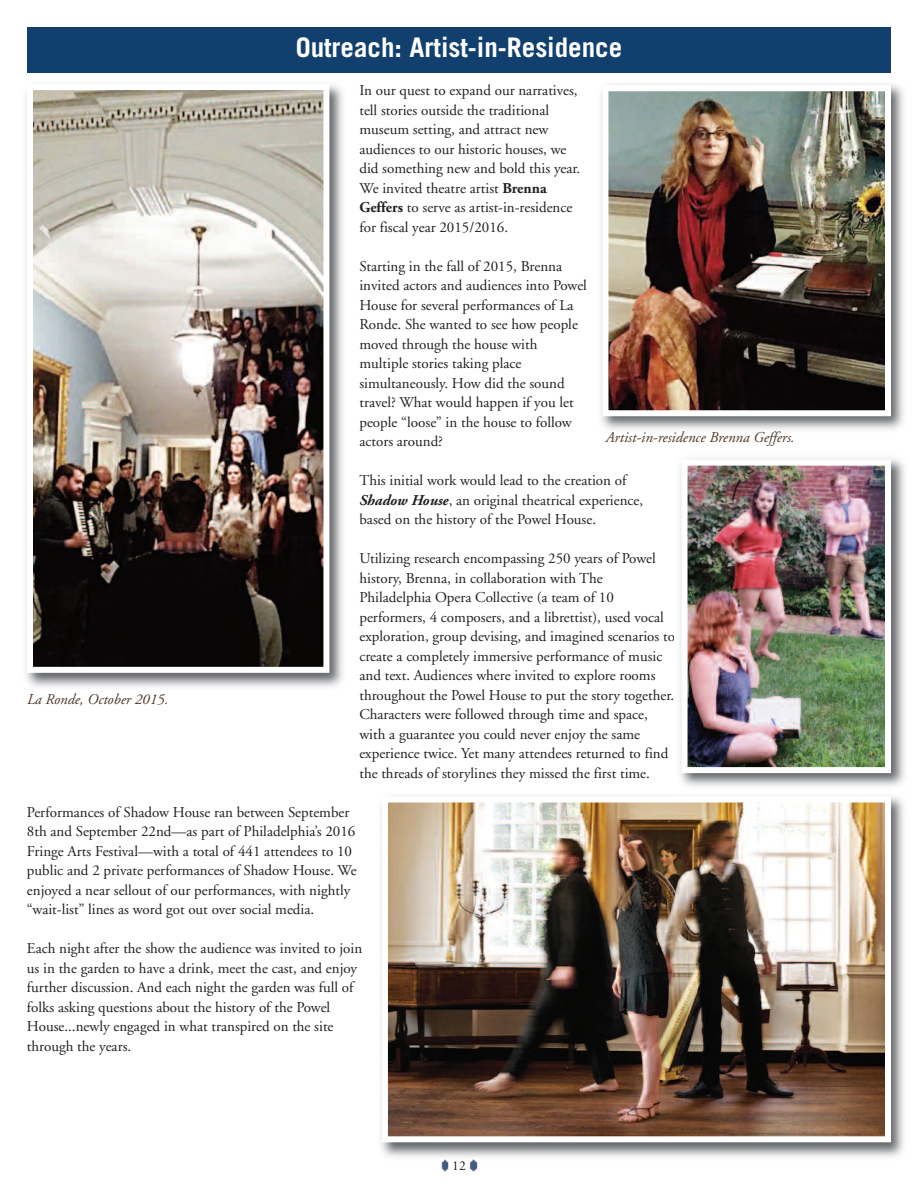
<style>
.page{position:relative;width:918px;height:1188px;background:#fff}
.page>*{position:absolute;margin:0;border:0;box-sizing:border-box;transform-origin:0 0}
.t1{font:700 27px "Trade Gothic";color:#fff}
.t2{font:15px/19.5px "Adobe Garamond";color:#231f20}
.t3{font:italic 15px "Adobe Garamond";color:#4e3726}
.t4{font:13.5px "Adobe Garamond";color:#231f20}
.s1{font-weight:700}
.s2{font-weight:700;font-style:italic}
</style>
<div class="page">
<img style="left:601px;top:84px;width:303px;height:346px">
<img style="left:609px;top:92px;width:275px;height:317px">
<div style="left:602px;top:85px;width:289px;height:331px;border:6px solid #fff"></div>
<img style="left:26px;top:84px;width:317px;height:603px">
<img style="left:34px;top:91px;width:288px;height:575px">
<div style="left:27px;top:84px;width:302px;height:589px;border:6px solid #fff"></div>
<img style="left:381px;top:796px;width:523px;height:361px">
<svg style="left:441px;top:1159px;width:36px;height:13px"></svg>
<img style="left:389px;top:803px;width:495px;height:332px">
<div style="left:382px;top:796px;width:509px;height:346px;border:6px solid #fff"></div>
<img style="left:680px;top:458px;width:225px;height:329px">
<img style="left:689px;top:467px;width:195px;height:299px">
<div style="left:682px;top:460px;width:209px;height:313px;border:6px solid #fff"></div>
<div style="left:27px;top:27px;width:864px;height:46px;background:#12406e"></div>
<p class="t3" style="left:27px;top:693px;width:143px">La Ronde, October 2015.</p>
<h1 class="t1" style="left:296px;top:37px;width:328px">Outreach: Artist-in-Residence</h1>
<p class="t2" style="left:359px;top:82px;width:222px">In our quest to expand our narratives, tell stories outside the traditional museum setting, and attract new audiences to our historic houses, we did something new and bold this year.<br>We invited theatre artist <span class="s1">Brenna Geffers</span> to serve as artist-in-residence for fiscal year 2015/2016.</p>
<p class="t2" style="left:359px;top:258px;width:229px">Starting in the fall of 2015, Brenna invited actors and audiences into Powel<br>House for several performances of La<br>Ronde. She wanted to see how people moved through the house with multiple stories taking place simultaneously. How did the sound travel? What would happen if you let people “loose” in the house to follow actors around?</p>
<p class="t2" style="left:359px;top:472px;width:285px">This initial work would lead to the creation of<br><span class="s2">Shadow House</span>, an original theatrical experience, based on the history of the Powel House.</p>
<p class="t2" style="left:359px;top:550px;width:317px">Utilizing research encompassing 250 years of Powel history, Brenna, in collaboration with The Philadelphia Opera Collective (a team of 10 performers, 4 composers, and a librettist), used vocal exploration, group devising, and imagined scenarios to create a completely immersive performance of music and text. Audiences where invited to explore rooms throughout the Powel House to put the story together.<br>Characters were followed through time and space, with a guarantee you could never enjoy the same experience twice. Yet many attendees returned to find the threads of storylines they missed the first time.</p>
<p class="t3" style="left:606px;top:431px;width:190px">Artist-in-residence Brenna Geffers.</p>
<p class="t2" style="left:27px;top:804px;width:331px">Performances of Shadow House ran between September 8th and September 22nd—as part of Philadelphia’s 2016<br>Fringe Arts Festival—with a total of 441 attendees to 10 public and 2 private performances of Shadow House. We enjoyed a near sellout of our performances, with nightly “wait-list” lines as word got out over social media.</p>
<p class="t2" style="left:27px;top:940px;width:337px">Each night after the show the audience was invited to join us in the garden to have a drink, meet the cast, and enjoy further discussion. And each night the garden was full of folks asking questions about the history of the Powel House...newly engaged in what transpired on the site through the years.</p>
<p class="t4" style="left:452px;top:1160px;width:15px">12</p>
</div>
